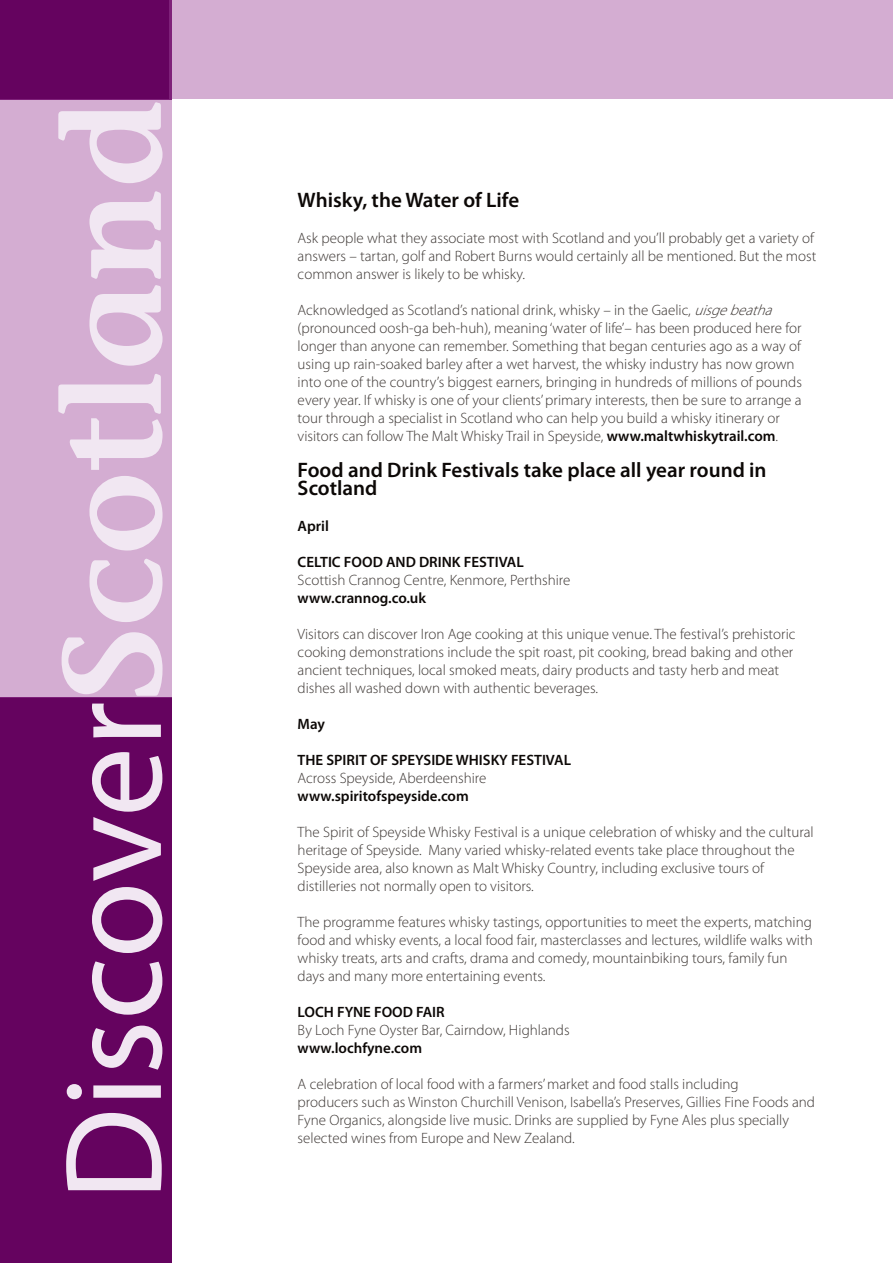
<style>
.page{position:relative;width:893px;height:1263px;background:#fff}
.page>*{position:absolute;margin:0;border:0;box-sizing:border-box;transform-origin:0 0}
.t1{font:139.5px "Myriad Pro";color:#f1e7f2}
.t2{font:600 21px/18px "Myriad Pro";color:#0c0806}
.t3{font:300 15px/18px "Myriad Pro";color:#3b3532}
.t4{font:600 15px "Myriad Pro";color:#0c0806}
.s1{font-family:"Stone Informal LT";font-weight:600}
.s2{font-style:italic}
.s3{font-weight:600;color:#0c0806}
</style>
<div class="page">
<div style="left:0;top:697px;width:171px;height:566px;background:#65035f"></div>
<div style="left:0;top:0;width:171px;height:99px;background:#65035f"></div>
<div style="left:169px;top:0;width:724px;height:99px;background:#d4add2"></div>
<div style="left:0;top:99px;width:171px;height:598px;background:#d4add2"></div>
<h1 class="t1" style="left:28px;top:1201px;width:1101px;rotate:-90deg">Discover<span class="s1">Scotland</span></h1>
<p class="t2" style="left:298px;top:191px;width:223px">Whisky, the Water of Life</p>
<p class="t3" style="left:298px;top:229px;width:520px">Ask people what they associate most with Scotland and you’ll probably get a variety of answers – tartan, golf and Robert Burns would certainly all be mentioned. But the most common answer is likely to be whisky.</p>
<p class="t3" style="left:298px;top:301px;width:506px">Acknowledged as Scotland’s national drink, whisky – in the Gaelic, <span class="s2">uisgebeatha </span>(pronounced oosh-ga beh-huh), meaning ‘water of life’– has been produced here for longer than anyone can remember. Something that began centuries ago as a way of using up rain-soaked barley after a wet harvest, the whisky industry has now grown into one of the country’s biggest earners, bringing in hundreds of millions of pounds every year. If whisky is one of your clients’ primary interests, then be sure to arrange a tour through a specialist in Scotland who can help you build a whisky itinerary or</p>
<p class="t3" style="left:298px;top:427px;width:482px">visitors can follow The Malt Whisky Trail in Speyside, <span class="s3">www.maltwhiskytrail.com</span>.</p>
<p class="t2" style="left:298px;top:461px;width:470px">Food and Drink Festivals take place all year round in<br>Scotland</p>
<p class="t4" style="left:298px;top:517px;width:33px">April</p>
<p class="t4" style="left:298px;top:553px;width:228px">CELTIC FOOD AND DRINK FESTIVAL</p>
<p class="t3" style="left:298px;top:571px;width:274px">Scottish Crannog Centre, Kenmore, Perthshire</p>
<p class="t4" style="left:298px;top:589px;width:130px">www.crannog.co.uk</p>
<p class="t3" style="left:298px;top:625px;width:499px">Visitors can discover Iron Age cooking at this unique venue. The festival’s prehistoric cooking demonstrations include the spit roast, pit cooking, bread baking and other</p>
<p class="t3" style="left:298px;top:661px;width:483px">ancient techniques, local smoked meats, dairy products and tasty herb and meat dishes all washed down with authentic beverages.</p>
<p class="t4" style="left:298px;top:715px;width:29px">May</p>
<p class="t4" style="left:298px;top:751px;width:275px">THE SPIRIT OF SPEYSIDE WHISKY FESTIVAL</p>
<p class="t3" style="left:298px;top:769px;width:190px">Across Speyside, Aberdeenshire</p>
<p class="t4" style="left:298px;top:787px;width:173px">www.spiritofspeyside.com</p>
<p class="t3" style="left:298px;top:823px;width:518px">The Spirit of Speyside Whisky Festival is a unique celebration of whisky and the cultural heritage of Speyside. Many varied whisky-related events take place throughout the<br>Speyside area, also known as Malt Whisky Country, including exclusive tours of</p>
<p class="t3" style="left:298px;top:877px;width:238px">distilleries not normally open to visitors.</p>
<p class="t3" style="left:298px;top:913px;width:517px">The programme features whisky tastings, opportunities to meet the experts, matching food and whisky events, a local food fair, masterclasses and lectures, wildlife walks with whisky treats, arts and crafts, drama and comedy, mountainbiking tours, family fun days and many more entertaining events.</p>
<p class="t4" style="left:298px;top:1003px;width:149px">LOCH FYNE FOOD FAIR</p>
<p class="t3" style="left:298px;top:1021px;width:274px">By Loch Fyne Oyster Bar, Cairndow, Highlands</p>
<p class="t4" style="left:298px;top:1039px;width:126px">www.lochfyne.com</p>
<p class="t3" style="left:298px;top:1075px;width:443px">A celebration of local food with a farmers’ market and food stalls including</p>
<p class="t3" style="left:298px;top:1093px;width:519px">producers such as Winston Churchill Venison, Isabella’s Preserves, Gillies Fine Foods and<br>Fyne Organics, alongside live music. Drinks are supplied by Fyne Ales plus specially selected wines from Europe and New Zealand.</p>
</div>
